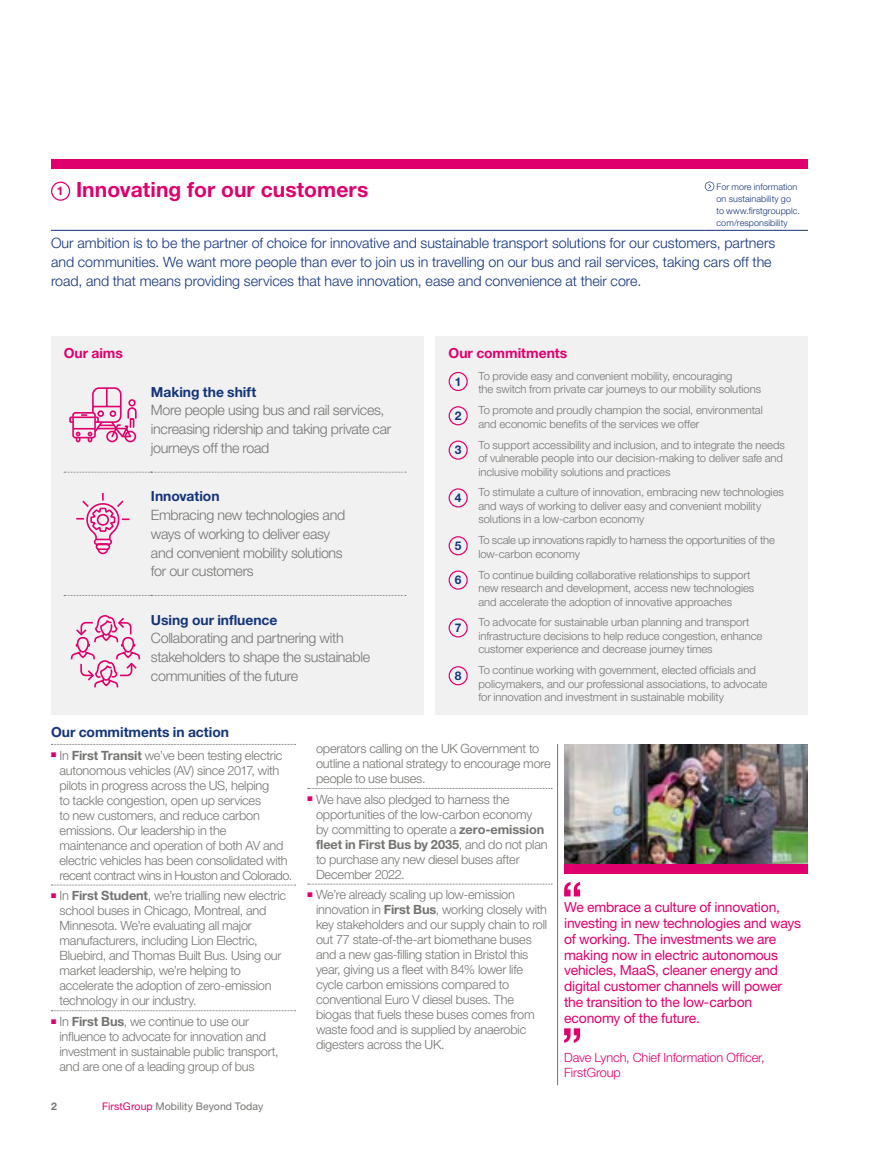
<style>
.page{position:relative;width:893px;height:1149px;background:#fff}
.page>*{position:absolute;margin:0;border:0;box-sizing:border-box;transform-origin:0 0}
.t1{font:700 21px "Helvetica Neue LT Pro";letter-spacing:.005em;color:#df006e}
.t2{font:300 14.25px/18.8px "Helvetica Neue LT Pro";color:#133478}
.t3{font:300 14.25px/18.8px "Helvetica Neue LT Pro";letter-spacing:-.02em;color:#747472}
.t4{font:13.8px/15.8px "Helvetica Neue LT Pro";letter-spacing:-.015em;color:#df006e}
.t5{font:700 13.8px "Helvetica Neue LT Pro";color:#133478}
.t6{font:700 13.8px "Helvetica Neue LT Pro";color:#df006e}
.t7{font:300 12.75px/15px "Helvetica Neue LT Pro";letter-spacing:-.02em;color:#747472}
.t8{font:300 12.75px/15px "Helvetica Neue LT Pro";letter-spacing:-.01em;color:#df006e}
.t9{font:700 12px "Helvetica Neue LT Pro";color:#133478}
.t10{font:300 11.25px/13.5px "Helvetica Neue LT Pro";letter-spacing:-.005em;color:#747472}
.t11{font:300 11.25px/13.5px "Helvetica Neue LT Pro";letter-spacing:-.025em;color:#747472}
.t12{font:10.5px "Helvetica Neue LT Pro";letter-spacing:.005em;color:#747472}
.t13{font:700 10.5px "Helvetica Neue LT Pro";color:#747472}
.t14{font:300 9px/12px "Helvetica Neue LT Pro";letter-spacing:.01em;color:#133478}
.s1{font-size:12px}
.s2{font-weight:700}
.s3{color:#df006e}
</style>
<div class="page">
<div style="left:51px;top:160px;width:757px;height:9px;background:#df006e"></div>
<img style="left:564px;top:744px;width:244px;height:120px">
<hr style="left:557px;top:743px;width:1px;height:341px;background:#747472">
<div style="left:564px;top:864px;width:244px;height:9px;background:#df006e"></div>
<div style="left:436px;top:335px;width:372px;height:379px;background:#f1f1f1"></div>
<div style="left:449px;top:372px;width:19px;height:19px;border:1px solid #df006e;border-radius:50%"></div>
<div style="left:449px;top:406px;width:19px;height:19px;border:1px solid #df006e;border-radius:50%"></div>
<div style="left:449px;top:440px;width:19px;height:19px;border:1px solid #df006e;border-radius:50%"></div>
<div style="left:449px;top:488px;width:19px;height:19px;border:1px solid #df006e;border-radius:50%"></div>
<div style="left:449px;top:536px;width:19px;height:19px;border:1px solid #df006e;border-radius:50%"></div>
<div style="left:449px;top:570px;width:19px;height:19px;border:1px solid #df006e;border-radius:50%"></div>
<div style="left:449px;top:618px;width:19px;height:19px;border:1px solid #df006e;border-radius:50%"></div>
<div style="left:449px;top:666px;width:19px;height:19px;border:1px solid #df006e;border-radius:50%"></div>
<div style="left:51px;top:335px;width:372px;height:379px;background:#f1f1f1"></div>
<svg style="left:64px;top:472px;width:342px;height:1px"></svg>
<svg style="left:64px;top:595px;width:342px;height:1px"></svg>
<svg style="left:69px;top:387px;width:68px;height:56px"></svg>
<svg style="left:76px;top:493px;width:53px;height:62px"></svg>
<svg style="left:70px;top:615px;width:71px;height:73px"></svg>
<svg style="left:51px;top:744px;width:245px;height:1px"></svg>
<svg style="left:51px;top:884px;width:245px;height:1px"></svg>
<svg style="left:51px;top:1010px;width:245px;height:1px"></svg>
<svg style="left:308px;top:788px;width:244px;height:1px"></svg>
<svg style="left:308px;top:883px;width:244px;height:1px"></svg>
<svg style="left:564px;top:882px;width:16px;height:14px"></svg>
<svg style="left:564px;top:1028px;width:16px;height:14px"></svg>
<hr style="left:51px;top:230px;width:654px;height:1px;background:#133478">
<hr style="left:705px;top:230px;width:103px;height:1px;background:#133478">
<div style="left:51px;top:181px;width:19px;height:20px;border:1px solid #df006e;border-radius:50%"></div>
<svg style="left:705px;top:181px;width:9px;height:10px"></svg>
<h1 class="t1" style="left:57px;top:176px;width:313px"><span class="s1">1</span> Innovating for our customers</h1>
<p class="t14" style="left:716px;top:180px;width:85px">For more information on sustainability go to www.firstgroupplc. com/responsibility</p>
<p class="t2" style="left:51px;top:234px;width:726px">Our ambition is to be the partner of choice for innovative and sustainable transport solutions for our customers, partners and communities. We want more people than ever to join us in travelling on our bus and rail services, taking cars off the road, and that means providing services that have innovation, ease and convenience at their core.</p>
<p class="t6" style="left:64px;top:344px;width:61px">Our aims</p>
<p class="t5" style="left:151px;top:383px;width:107px">Making the shift</p>
<p class="t3" style="left:151px;top:400px;width:242px">More people using bus and rail services, increasing ridership and taking private car journeys off the road</p>
<p class="t5" style="left:151px;top:487px;width:70px">Innovation</p>
<p class="t3" style="left:151px;top:505px;width:196px">Embracing new technologies and ways of working to deliver easy and convenient mobility solutions for our customers</p>
<p class="t5" style="left:151px;top:610px;width:128px">Using our influence</p>
<p class="t3" style="left:151px;top:628px;width:221px">Collaborating and partnering with stakeholders to shape the sustainable communities of the future</p>
<p class="t6" style="left:449px;top:344px;width:120px">Our commitments</p>
<p class="t9" style="left:455px;top:374px;width:8px">1</p>
<p class="t10" style="left:478px;top:369px;width:284px">To provide easy and convenient mobility, encouraging<br>the switch from private car journeys to our mobility solutions</p>
<p class="t9" style="left:455px;top:408px;width:8px">2</p>
<p class="t10" style="left:478px;top:403px;width:286px">To promote and proudly champion the social, environmental and economic benefits of the services we offer</p>
<p class="t9" style="left:455px;top:442px;width:8px">3</p>
<p class="t10" style="left:478px;top:437px;width:308px">To support accessibility and inclusion, and to integrate the needs of vulnerable people into our decision-making to deliver safe and inclusive mobility solutions and practices</p>
<p class="t9" style="left:455px;top:490px;width:8px">4</p>
<p class="t10" style="left:478px;top:485px;width:307px">To stimulate a culture of innovation, embracing new technologies and ways of working to deliver easy and convenient mobility solutions in a low-carbon economy</p>
<p class="t9" style="left:455px;top:538px;width:8px">5</p>
<p class="t11" style="left:478px;top:533px;width:298px">To scale up innovations rapidly to harness the opportunities of the low-carbon economy</p>
<p class="t9" style="left:455px;top:572px;width:8px">6</p>
<p class="t10" style="left:478px;top:567px;width:277px">To continue building collaborative relationships to support new research and development, access new technologies and accelerate the adoption of innovative approaches</p>
<p class="t9" style="left:455px;top:620px;width:8px">7</p>
<p class="t10" style="left:478px;top:615px;width:285px">To advocate for sustainable urban planning and transport infrastructure decisions to help reduce congestion, enhance customer experience and decrease journey times</p>
<p class="t9" style="left:455px;top:668px;width:8px">8</p>
<p class="t10" style="left:478px;top:663px;width:290px">To continue working with government, elected officials and policymakers, and our professional associations, to advocate for innovation and investment in sustainable mobility</p>
<p class="t5" style="left:51px;top:723px;width:179px">Our commitments in action</p>
<p class="t7" style="left:60px;top:747px;width:234px;text-indent:-9px"><sup>■</sup> In <span class="s2">First Transit</span> we’ve been testing electric autonomous vehicles (AV) since 2017, with pilots in progress across the US, helping<br>to tackle congestion, open up services<br>to new customers, and reduce carbon emissions. Our leadership in the maintenance and operation of both AV and electric vehicles has been consolidated with recent contract wins in Houston and Colorado.</p>
<p class="t7" style="left:60px;top:887px;width:228px;text-indent:-9px"><sup>■</sup> In <span class="s2">First Student</span>, we’re trialling new electric school buses in Chicago, Montreal, and Minnesota. We’re evaluating all major manufacturers, including Lion Electric, Bluebird, and Thomas Built Bus. Using our market leadership, we’re helping to accelerate the adoption of zero-emission technology in our industry.</p>
<p class="t7" style="left:60px;top:1013px;width:221px;text-indent:-9px"><sup>■</sup> In <span class="s2">First Bus</span>, we continue to use our influence to advocate for innovation and investment in sustainable public transport, and are one of a leading group of bus</p>
<p class="t13" style="left:51px;top:1098px;width:7px">2</p>
<p class="t12" style="left:102px;top:1099px;width:163px"><span class="s3">FirstGroup</span> Mobility Beyond Today</p>
<p class="t7" style="left:316px;top:740px;width:236px">operators calling on the UK Government to outline a national strategy to encourage more people to use buses.</p>
<p class="t7" style="left:316px;top:791px;width:233px;text-indent:-9px"><sup>■</sup> We have also pledged to harness the opportunities of the low-carbon economy by committing to operate a <span class="s2">zero-emission fleet in First Bus by 2035</span>, and do not plan to purchase any new diesel buses after December 2022.</p>
<p class="t7" style="left:316px;top:886px;width:233px;text-indent:-9px"><sup>■</sup> We’re already scaling up low-emission innovation in <span class="s2">First Bus</span>, working closely with key stakeholders and our supply chain to roll out 77 state-of-the-art biomethane buses and a new gas-filling station in Bristol this year, giving us a fleet with 84% lower life cycle carbon emissions compared to conventional Euro V diesel buses. The biogas that fuels these buses comes from waste food and is supplied by anaerobic digesters across the UK.</p>
<p class="t4" style="left:564px;top:898px;width:238px">We embrace a culture of innovation, investing in new technologies and ways of working. The investments we are making now in electric autonomous vehicles, MaaS, cleaner energy and digital customer channels will power the transition to the low-carbon economy of the future.</p>
<p class="t8" style="left:564px;top:1049px;width:202px">Dave Lynch, Chief Information Officer,<br>FirstGroup</p>
</div>
